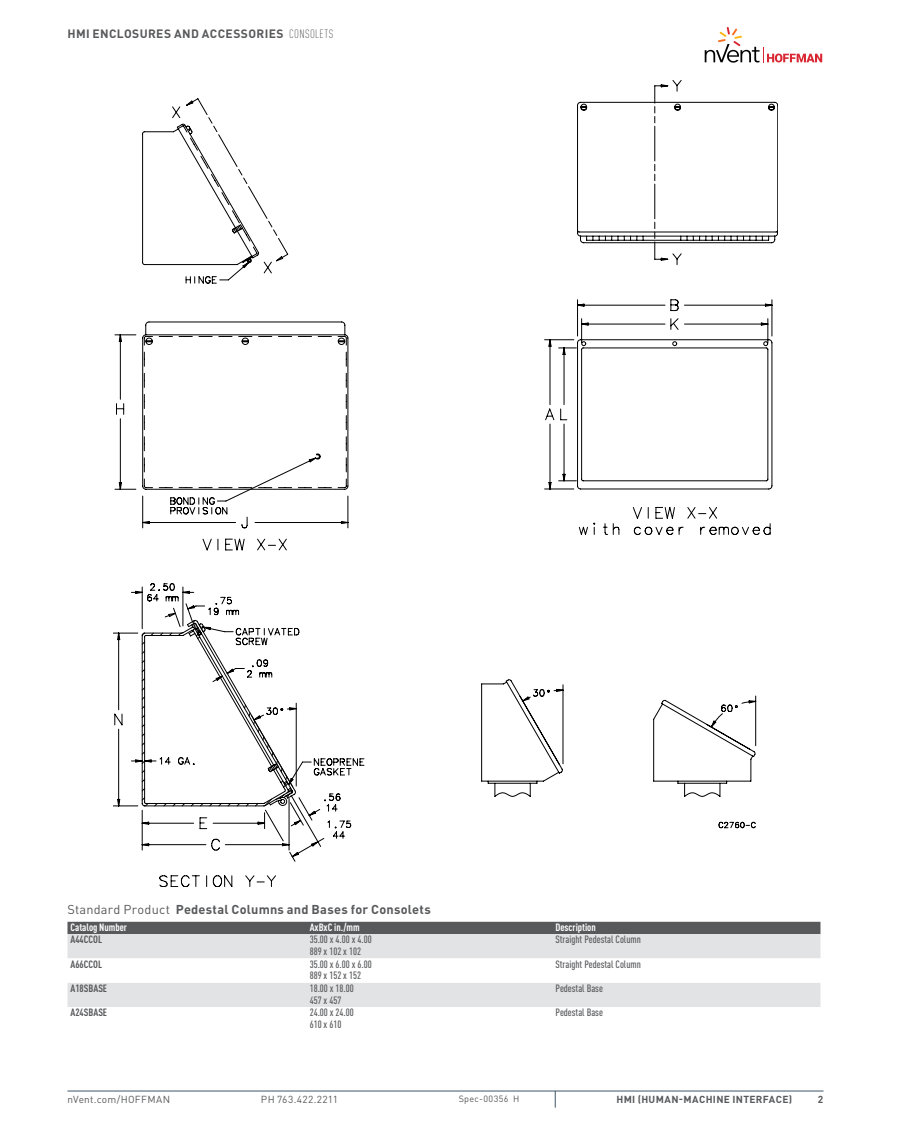
<style>
.page{position:relative;width:918px;height:1134px;background:#fff}
.page>*{position:absolute;margin:0;border:0;box-sizing:border-box;transform-origin:0 0}
.t1{font:700 12.75px "DIN Pro";letter-spacing:.02em;color:#58595b}
.t2{font:700 12px "DIN Pro";letter-spacing:.03em;color:#58595b}
.t3{font:500 condensed 10.5px/12px "DIN Pro";color:#58595b}
.t4{font:700 condensed 10.5px "DIN Pro";color:#fff}
.t5{font:700 condensed 10.5px "DIN Pro";color:#58595b}
.t6{font:10.2px "DIN Pro";letter-spacing:.025em;color:#58595b}
.t7{font:700 10.2px "DIN Pro";letter-spacing:.035em;color:#58595b}
.t8{font:9px "DIN Pro";letter-spacing:.04em;color:#58595b}
.s1{font-weight:300;font-stretch:condensed}
.s2{font-weight:400}
</style>
<div class="page">
<hr style="left:68px;top:1091px;width:756px;height:1px;background:#3d5567">
<svg style="left:555px;top:1091px;width:1px;height:17px"></svg>
<svg style="left:705px;top:27px;width:117px;height:36px"></svg>
<svg style="left:113px;top:256px;width:32px;height:551px"></svg>
<svg style="left:131px;top:539px;width:221px;height:348px"></svg>
<svg style="left:184px;top:807px;width:167px;height:80px"></svg>
<svg style="left:142px;top:336px;width:610px;height:471px"></svg>
<svg style="left:145px;top:125px;width:126px;height:390px"></svg>
<svg style="left:197px;top:224px;width:574px;height:548px"></svg>
<div style="left:68px;top:922px;width:752px;height:12px;background:#58595b"></div>
<div style="left:68px;top:934px;width:752px;height:24px;background:#e2e3e4"></div>
<div style="left:68px;top:983px;width:752px;height:24px;background:#e2e3e4"></div>
<p class="t2" style="left:68px;top:23px;width:267px">HMI ENCLOSURES AND ACCESSORIES <span class="s1">CONSOLETS</span></p>
<p class="t1" style="left:68px;top:899px;width:365px"><span class="s2">Standard Product</span> PEDESTAL COLUMNS AND BASES FOR CONSOLETS</p>
<p class="t4" style="left:70px;top:919px;width:58px">Catalog Number</p>
<p class="t4" style="left:310px;top:919px;width:52px">AxBxC in./mm</p>
<p class="t4" style="left:555px;top:919px;width:42px">Description</p>
<p class="t5" style="left:70px;top:932px;width:33px">A44CCOL</p>
<p class="t3" style="left:310px;top:933px;width:64px">35.00 x 4.00 x 4.00<br>889 x 102 x 102</p>
<p class="t3" style="left:555px;top:933px;width:87px">Straight Pedestal Column</p>
<p class="t5" style="left:70px;top:956px;width:33px">A66CCOL</p>
<p class="t3" style="left:310px;top:957px;width:64px">35.00 x 6.00 x 6.00<br>889 x 152 x 152</p>
<p class="t3" style="left:555px;top:957px;width:87px">Straight Pedestal Column</p>
<p class="t5" style="left:70px;top:980px;width:38px">A18SBASE</p>
<p class="t3" style="left:310px;top:981px;width:46px">18.00 x 18.00<br>457 x 457</p>
<p class="t3" style="left:555px;top:981px;width:49px">Pedestal Base</p>
<p class="t5" style="left:70px;top:1004px;width:38px">A24SBASE</p>
<p class="t3" style="left:310px;top:1006px;width:46px">24.00 x 24.00<br>610 x 610</p>
<p class="t3" style="left:555px;top:1006px;width:49px">Pedestal Base</p>
<p class="t6" style="left:67px;top:1091px;width:104px">nVent.com/HOFFMAN</p>
<p class="t6" style="left:261px;top:1091px;width:79px">PH 763.422.2211</p>
<p class="t8" style="left:459px;top:1092px;width:62px">Spec-00356 H</p>
<p class="t7" style="left:616px;top:1091px;width:177px">HMI (HUMAN-MACHI NE INTERFACE)</p>
<p class="t7" style="left:818px;top:1091px;width:7px">2</p>
</div>
